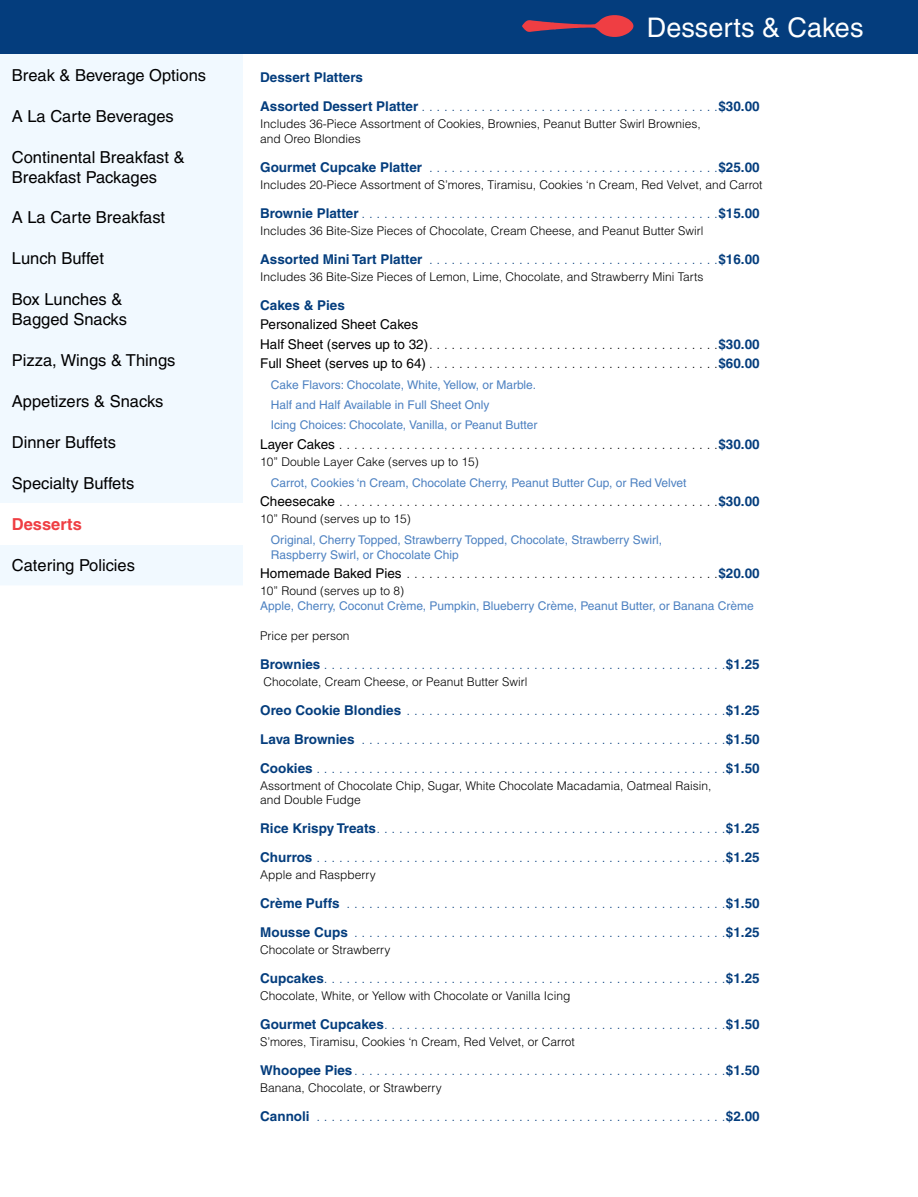
<style>
.page{position:relative;width:918px;height:1197px;background:#fff}
.page>*{position:absolute;margin:0;border:0;box-sizing:border-box;transform-origin:0 0}
.t1{font:27px "Helvetica";color:#fff}
.t2{font:16.5px/19.8px "Helvetica";color:#000}
.t3{font:700 16.5px "Helvetica";color:#ef3e43}
.t4{font:300 13.5px/28.8px "Helvetica";color:#043d7d}
.t5{font:300 13.5px/19.5px "Helvetica";color:#000}
.t6{font:700 13.5px/28.8px "Helvetica";color:#043d7d}
.t7{font:300 12px/14.2px "Helvetica";color:#000}
.t8{font:12px/20.4px "Helvetica";color:#4d81c1}
.s1{font-weight:300}
.s2{font-weight:700}
.s3{font-weight:400}
.s4{font-weight:700;color:#043d7d}
</style>
<div class="page">
<div style="left:0;top:0;width:918px;height:54px;background:#043d7d"></div>
<svg style="left:522px;top:15px;width:111px;height:22px"></svg>
<div style="left:0;top:54px;width:243px;height:531px;background:#f1f9ff"></div>
<div style="left:0;top:503px;width:243px;height:41px;background:#fff"></div>
<p class="t2" style="left:12px;top:65px;width:196px">Break &amp; Beverage Options</p>
<p class="t2" style="left:12px;top:106px;width:163px">A La Carte Beverages</p>
<p class="t2" style="left:12px;top:147px;width:174px">Continental Breakfast &amp;<br>Breakfast Packages</p>
<p class="t2" style="left:12px;top:208px;width:155px">A La Carte Breakfast</p>
<p class="t2" style="left:12px;top:249px;width:94px">Lunch Buffet</p>
<p class="t2" style="left:12px;top:290px;width:117px">Box Lunches &amp;<br>Bagged Snacks</p>
<p class="t2" style="left:12px;top:350px;width:165px">Pizza, Wings &amp; Things</p>
<p class="t2" style="left:12px;top:391px;width:153px">Appetizers &amp; Snacks</p>
<p class="t2" style="left:12px;top:432px;width:106px">Dinner Buffets</p>
<p class="t2" style="left:12px;top:473px;width:124px">Specialty Buffets</p>
<p class="t3" style="left:12px;top:514px;width:72px">Desserts</p>
<p class="t2" style="left:12px;top:555px;width:125px">Catering Policies</p>
<h1 class="t1" style="left:647px;top:12px;width:218px">Desserts &amp; Cakes</h1>
<p class="t6" style="left:260px;top:63px;width:501px">Dessert Platters<br>Assorted Dessert Platter <span class="s1">. . . . . . . . . . . . . . . . . . . . . . . . . . . . . . . . . . . . . . .</span> $30.00</p>
<p class="t7" style="left:260px;top:117px;width:442px">Includes 36-Piece Assortment of Cookies, Brownies, Peanut Butter Swirl Brownies, and Oreo Blondies</p>
<p class="t4" style="left:260px;top:152px;width:501px"><span class="s2">Gourmet Cupcake Platter</span> . . . . . . . . . . . . . . . . . . . . . . . . . . . . . . . . . . . . . . <span class="s2">$25.00</span></p>
<p class="t7" style="left:260px;top:177px;width:504px">Includes 20-Piece Assortment of S’mores, Tiramisu, Cookies ‘n Cream, Red Velvet, and Carrot</p>
<p class="t4" style="left:260px;top:198px;width:501px"><span class="s2">Brownie Platter</span> . . . . . . . . . . . . . . . . . . . . . . . . . . . . . . . . . . . . . . . . . . . . . . . <span class="s2">$15.00</span></p>
<p class="t7" style="left:260px;top:223px;width:445px">Includes 36 Bite-Size Pieces of Chocolate, Cream Cheese, and Peanut Butter Swirl</p>
<p class="t4" style="left:260px;top:244px;width:501px"><span class="s2">Assorted Mini Tart Platter</span> . . . . . . . . . . . . . . . . . . . . . . . . . . . . . . . . . . . . . . <span class="s2">$16.00</span></p>
<p class="t7" style="left:260px;top:269px;width:445px">Includes 36 Bite-Size Pieces of Lemon, Lime, Chocolate, and Strawberry Mini Tarts</p>
<p class="t6" style="left:260px;top:290px;width:86px">Cakes &amp; Pies</p>
<p class="t5" style="left:260px;top:314px;width:501px"><span class="s3">Personalized Sheet Cakes<br>Half Sheet (serves up to 32)</span> . . . . . . . . . . . . . . . . . . . . . . . . . . . . . . . . . . . . . . <span class="s4">$30.00<br></span><span class="s3">Full Sheet (serves up to 64)</span> . . . . . . . . . . . . . . . . . . . . . . . . . . . . . . . . . . . . . . <span class="s4">$60.00</span></p>
<p class="t8" style="left:271px;top:374px;width:268px">Cake Flavors: Chocolate, White, Yellow, or Marble.<br>Half and Half Available in Full Sheet Only<br>Icing Choices: Chocolate, Vanilla, or Peanut Butter</p>
<p class="t5" style="left:260px;top:434px;width:501px"><span class="s3">Layer Cakes</span> . . . . . . . . . . . . . . . . . . . . . . . . . . . . . . . . . . . . . . . . . . . . . . . . . . <span class="s4">$30.00</span></p>
<p class="t7" style="left:260px;top:454px;width:220px">10” Double Layer Cake (serves up to 15)</p>
<p class="t8" style="left:271px;top:472px;width:417px">Carrot, Cookies ‘n Cream, Chocolate Cherry, Peanut Butter Cup, or Red Velvet</p>
<p class="t5" style="left:260px;top:491px;width:501px"><span class="s3">Cheesecake</span> . . . . . . . . . . . . . . . . . . . . . . . . . . . . . . . . . . . . . . . . . . . . . . . . . . <span class="s4">$30.00</span></p>
<p class="t7" style="left:260px;top:512px;width:152px">10” Round (serves up to 15)</p>
<p class="t8" style="left:271px;top:532px;width:393px;line-height:15px">Original, Cherry Topped, Strawberry Topped, Chocolate, Strawberry Swirl,<br>Raspberry Swirl, or Chocolate Chip</p>
<p class="t5" style="left:260px;top:563px;width:501px"><span class="s3">Homemade Baked Pies</span> . . . . . . . . . . . . . . . . . . . . . . . . . . . . . . . . . . . . . . . . . <span class="s4">$20.00</span></p>
<p class="t7" style="left:260px;top:584px;width:146px">10” Round (serves up to 8)</p>
<p class="t8" style="left:260px;top:596px;width:495px">Apple, Cherry, Coconut Crème, Pumpkin, Blueberry Crème, Peanut Butter, or Banana Crème</p>
<p class="t7" style="left:260px;top:629px;width:91px">Price per person</p>
<p class="t4" style="left:260px;top:650px;width:501px"><span class="s2">Brownies</span> . . . . . . . . . . . . . . . . . . . . . . . . . . . . . . . . . . . . . . . . . . . . . . . . . . . . . <span class="s2">$1.25</span></p>
<p class="t7" style="left:264px;top:675px;width:265px">Chocolate, Cream Cheese, or Peanut Butter Swirl</p>
<p class="t4" style="left:260px;top:696px;width:501px;text-align:justify"><span class="s2">Oreo Cookie Blondies</span> . . . . . . . . . . . . . . . . . . . . . . . . . . . . . . . . . . . . . . . . . . <span class="s2">$1.25<br>Lava Brownies</span> . . . . . . . . . . . . . . . . . . . . . . . . . . . . . . . . . . . . . . . . . . . . . . . . <span class="s2">$1.50<br>Cookies</span> . . . . . . . . . . . . . . . . . . . . . . . . . . . . . . . . . . . . . . . . . . . . . . . . . . . . . . <span class="s2">$1.50</span></p>
<p class="t7" style="left:260px;top:778px;width:453px">Assortment of Chocolate Chip, Sugar, White Chocolate Macadamia, Oatmeal Raisin, and Double Fudge</p>
<p class="t4" style="left:260px;top:814px;width:501px"><span class="s2">Rice Krispy Treats</span> . . . . . . . . . . . . . . . . . . . . . . . . . . . . . . . . . . . . . . . . . . . . . . <span class="s2">$1.25<br>Churros</span> . . . . . . . . . . . . . . . . . . . . . . . . . . . . . . . . . . . . . . . . . . . . . . . . . . . . . . <span class="s2">$1.25</span></p>
<p class="t7" style="left:260px;top:867px;width:117px">Apple and Raspberry</p>
<p class="t4" style="left:260px;top:888px;width:501px"><span class="s2">Crème Puffs</span> . . . . . . . . . . . . . . . . . . . . . . . . . . . . . . . . . . . . . . . . . . . . . . . . . . <span class="s2">$1.50<br>Mousse Cups</span> . . . . . . . . . . . . . . . . . . . . . . . . . . . . . . . . . . . . . . . . . . . . . . . . . <span class="s2">$1.25</span></p>
<p class="t7" style="left:260px;top:942px;width:132px">Chocolate or Strawberry</p>
<p class="t4" style="left:260px;top:963px;width:501px"><span class="s2">Cupcakes</span> . . . . . . . . . . . . . . . . . . . . . . . . . . . . . . . . . . . . . . . . . . . . . . . . . . . . . <span class="s2">$1.25</span></p>
<p class="t7" style="left:260px;top:988px;width:312px">Chocolate, White, or Yellow with Chocolate or Vanilla Icing</p>
<p class="t4" style="left:260px;top:1009px;width:501px"><span class="s2">Gourmet Cupcakes</span> . . . . . . . . . . . . . . . . . . . . . . . . . . . . . . . . . . . . . . . . . . . . . <span class="s2">$1.50</span></p>
<p class="t7" style="left:260px;top:1034px;width:316px">S’mores, Tiramisu, Cookies ‘n Cream, Red Velvet, or Carrot</p>
<p class="t4" style="left:260px;top:1055px;width:501px"><span class="s2">Whoopee Pies</span> . . . . . . . . . . . . . . . . . . . . . . . . . . . . . . . . . . . . . . . . . . . . . . . . . <span class="s2">$1.50</span></p>
<p class="t7" style="left:260px;top:1080px;width:183px">Banana, Chocolate, or Strawberry</p>
<p class="t4" style="left:260px;top:1101px;width:501px"><span class="s2">Cannoli</span> . . . . . . . . . . . . . . . . . . . . . . . . . . . . . . . . . . . . . . . . . . . . . . . . . . . . . . <span class="s2">$2.00</span></p>
</div>
